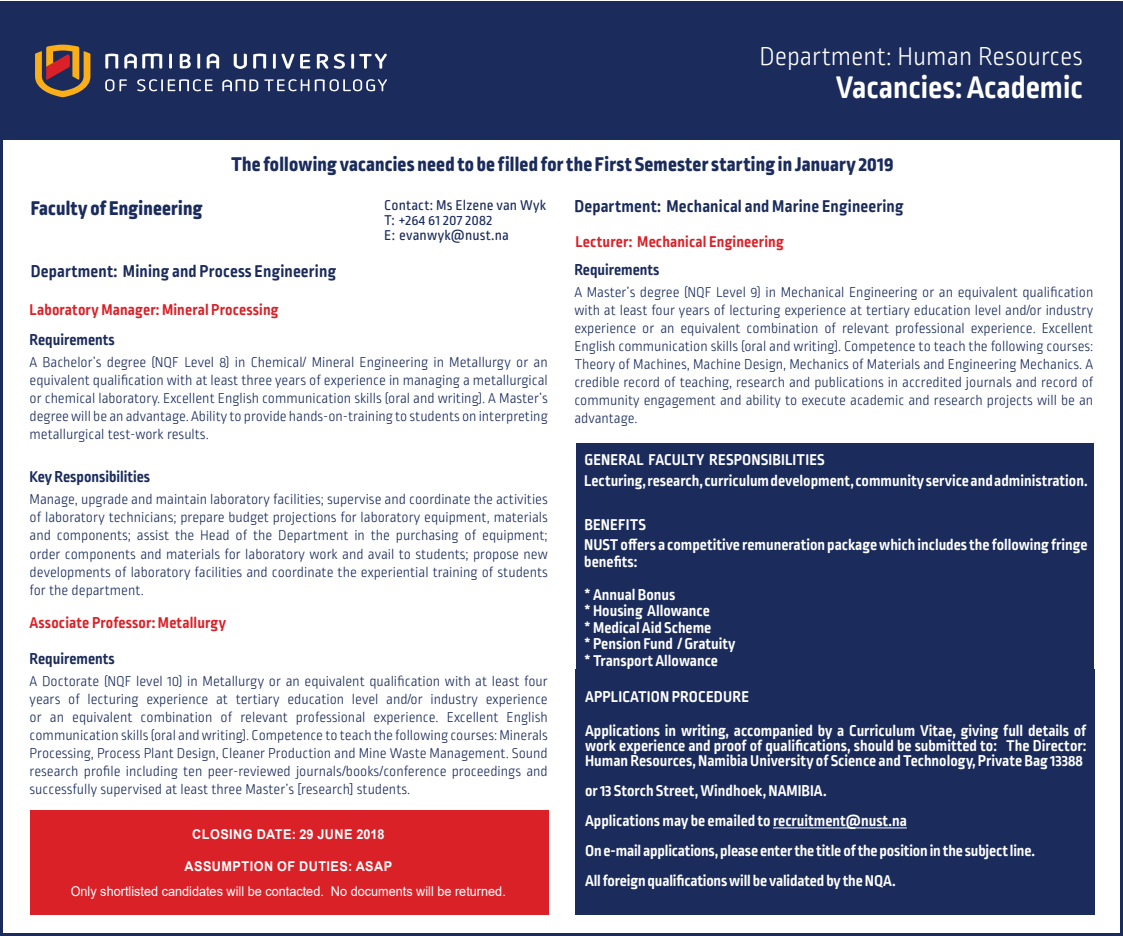
<style>
.page{position:relative;width:1123px;height:936px;background:#fff}
.page>*{position:absolute;margin:0;border:0;box-sizing:border-box;transform-origin:0 0}
.t1{font:700 33px "Ropa Soft Pro";color:#fff}
.t2{font:300 27px "Ropa Soft Pro";color:#fff}
.t3{font:800 21px "Ropa Soft Pro";letter-spacing:.01em;color:#1a2b5c}
.t4{font:700 18px "Ropa Soft Pro";letter-spacing:.01em;color:#1a2b5c}
.t5{font:700 16.5px/15px "Ropa Soft Pro";color:#fff;text-align:justify}
.t6{font:700 16.5px "Ropa Soft Pro";letter-spacing:.01em;color:#da2128}
.t7{font:700 16.5px "Ropa Soft Pro";color:#1a2b5c}
.t8{font:300 15px/18px "Ropa Soft Pro";color:#1a2b5c;text-align:justify}
.t9{font:15px "Ropa Soft Pro";letter-spacing:.01em;color:#1a2b5c}
.t10{font:13.5px "Arial";color:#fff;scale:.94 1}
.t11{font:700 13.5px "Arial";letter-spacing:.035em;color:#fff;scale:.94 1}
</style>
<div class="page">
<div style="left:0;top:1px;width:1121px;height:138px;background:#1a2b5c"></div>
<svg style="left:105px;top:53px;width:282px;height:38px"></svg>
<svg style="left:35px;top:45px;width:55px;height:52px"></svg>
<div style="left:575px;top:669px;width:519px;height:245px;background:#1a2b5c"></div>
<hr style="left:773px;top:827px;width:134px;height:1px;background:#fff">
<div style="left:30px;top:810px;width:519px;height:104px;background:#da2128"></div>
<div style="left:576px;top:443px;width:517px;height:74px;background:#1a2b5c"></div>
<div style="left:576px;top:510px;width:517px;height:165px;background:#1a2b5c"></div>
<p class="t2" style="left:759px;top:42px;width:325px">Department: Human Resources</p>
<p class="t1" style="left:836px;top:69px;width:248px">Vacancies: Academic</p>
<p class="t3" style="left:231px;top:152px;width:664px">The following vacancies need to be filled for the First Semester starting in January 2019</p>
<p class="t4" style="left:574px;top:196px;width:331px">Department: Mechanical and Marine Engineering</p>
<p class="t9" style="left:384px;top:197px;width:163px">Contact: Ms Elzene van Wyk</p>
<p class="t9" style="left:384px;top:212px;width:110px">T: +264 61 207 2082</p>
<p class="t9" style="left:384px;top:227px;width:126px">E: evanwyk@nust.na</p>
<p class="t3" style="left:31px;top:196px;width:173px">Faculty of Engineering</p>
<p class="t6" style="left:575px;top:232px;width:210px">Lecturer: Mechanical Engineering</p>
<p class="t7" style="left:574px;top:260px;width:87px">Requirements</p>
<p class="t8" style="left:574px;top:284px;width:520px">A Master’s degree (NQF Level 9) in Mechanical Engineering or an equivalent qualification with at least four years of lecturing experience at tertiary education level and/or industry experience or an equivalent combination of relevant professional experience. Excellent English communication skills (oral and writing). Competence to teach the following courses:<br>Theory of Machines, Machine Design, Mechanics of Materials and Engineering Mechanics. A credible record of teaching, research and publications in accredited journals and record of community engagement and ability to execute academic and research projects will be an advantage.</p>
<p class="t4" style="left:31px;top:260px;width:307px">Department: Mining and Process Engineering</p>
<p class="t6" style="left:30px;top:300px;width:250px">Laboratory Manager: Mineral Processing</p>
<p class="t7" style="left:30px;top:330px;width:87px">Requirements</p>
<p class="t8" style="left:30px;top:354px;width:520px">A Bachelor’s degree (NQF Level 8) in Chemical/ Mineral Engineering in Metallurgy or an equivalent qualification with at least three years of experience in managing a metallurgical or chemical laboratory. Excellent English communication skills (oral and writing). A Master’s degree will be an advantage. Ability to provide hands-on-training to students on interpreting metallurgical test-work results.</p>
<p class="t7" style="left:30px;top:467px;width:122px">Key Responsibilities</p>
<p class="t8" style="left:30px;top:491px;width:520px">Manage, upgrade and maintain laboratory facilities; supervise and coordinate the activities of laboratory technicians; prepare budget projections for laboratory equipment, materials and components; assist the Head of the Department in the purchasing of equipment; order components and materials for laboratory work and avail to students; propose new developments of laboratory facilities and coordinate the experiential training of students for the department.</p>
<p class="t5" style="left:584px;top:453px;width:242px">GENERAL FACULTY RESPONSIBILITIES</p>
<p class="t5" style="left:584px;top:474px;width:505px">Lecturing, research, curriculum development, community service and administration.</p>
<p class="t5" style="left:584px;top:517px;width:63px">BENEFITS</p>
<p class="t5" style="left:584px;top:537px;width:505px;line-height:16.5px">NUST offers a competitive remuneration package which includes the following fringe benefits:</p>
<p class="t5" style="left:584px;top:588px;width:93px">* Annual Bonus</p>
<p class="t5" style="left:584px;top:604px;width:127px">* Housing Allowance</p>
<p class="t5" style="left:584px;top:621px;width:129px">* Medical Aid Scheme</p>
<p class="t5" style="left:584px;top:637px;width:153px">* Pension Fund / Gratuity</p>
<p class="t6" style="left:30px;top:613px;width:198px">Associate Professor: Metallurgy</p>
<p class="t7" style="left:30px;top:649px;width:87px">Requirements</p>
<p class="t5" style="left:584px;top:654px;width:135px">* Transport Allowance</p>
<p class="t8" style="left:30px;top:673px;width:520px">A Doctorate (NQF level 10) in Metallurgy or an equivalent qualification with at least four years of lecturing experience at tertiary education level and/or industry experience or an equivalent combination of relevant professional experience. Excellent English communication skills (oral and writing). Competence to teach the following courses: Minerals Processing, Process Plant Design, Cleaner Production and Mine Waste Management. Sound research profile including ten peer-reviewed journals/books/conference proceedings and successfully supervised at least three Master’s [research] students.</p>
<p class="t5" style="left:585px;top:689px;width:165px">APPLICATION PROCEDURE</p>
<p class="t5" style="left:585px;top:724px;width:503px">Applications in writing, accompanied by a Curriculum Vitae, giving full details of work experience and proof of qualifications, should be submitted to: The Director:<br>Human Resources, Namibia University of Science and Technology, Private Bag 13388</p>
<p class="t5" style="left:585px;top:784px;width:243px">or 13 Storch Street, Windhoek, NAMIBIA.</p>
<p class="t5" style="left:585px;top:814px;width:323px">Applications may be emailed to recruitment@nust.na</p>
<p class="t5" style="left:585px;top:844px;width:451px">On e-mail applications, please enter the title of the position in the subject line.</p>
<p class="t5" style="left:585px;top:874px;width:312px">All foreign qualifications will be validated by the NQA.</p>
<p class="t11" style="left:192px;top:824px;width:206px">CLOSING DATE: 29 JUNE 2018</p>
<p class="t11" style="left:184px;top:856px;width:222px">ASSUMPTION OF DUTIES: ASAP</p>
<p class="t10" style="left:71px;top:881px;width:464px">Only shortlisted candidates will be contacted. No documents will be returned.</p>
</div>
